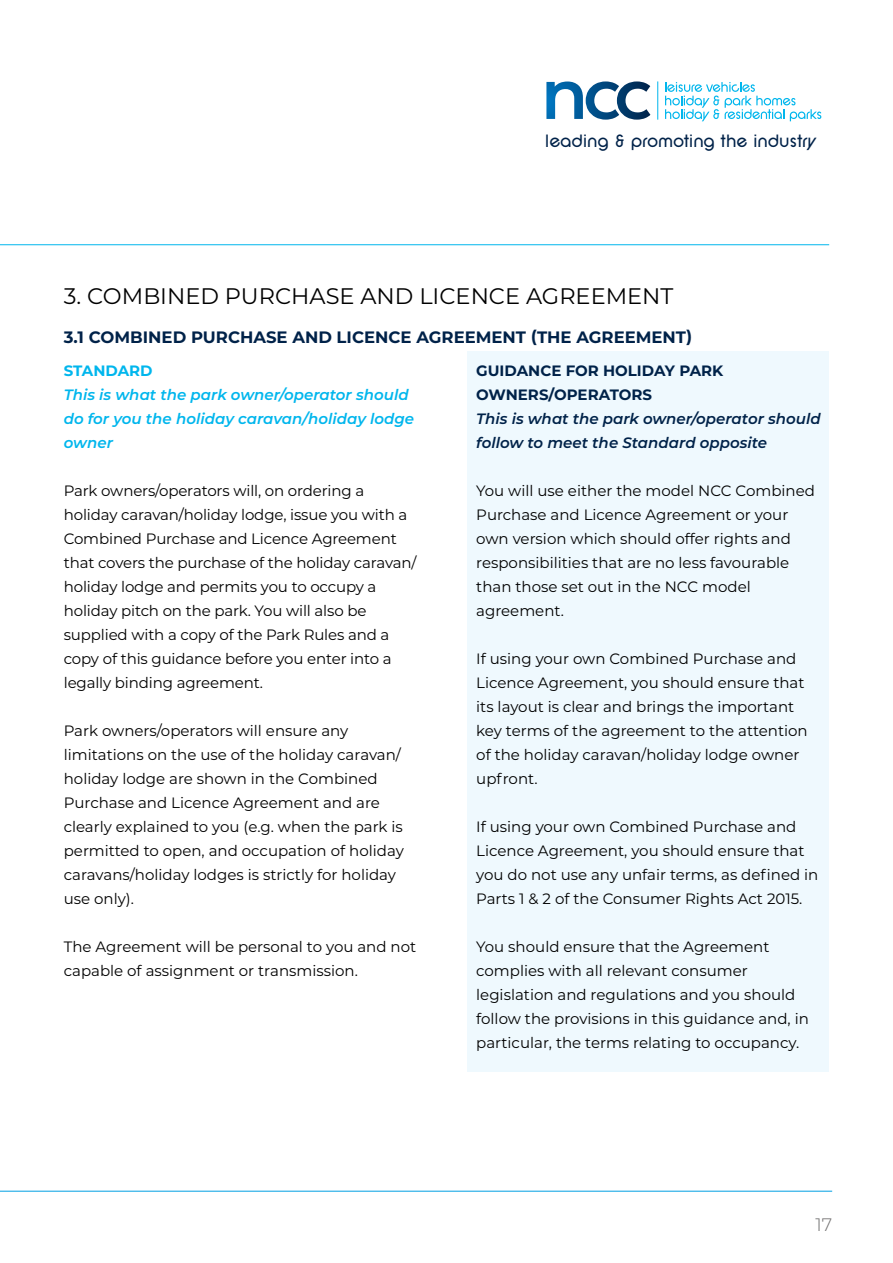
<style>
.page{position:relative;width:893px;height:1263px;background:#fff}
.page>*{position:absolute;margin:0;border:0;box-sizing:border-box;transform-origin:0 0}
.t1{font:22.5px "Montserrat";color:#000}
.t2{font:18.6px "SF New Republic";letter-spacing:-.015em;color:#002249}
.t3{font:300 18px "Montserrat";color:#706f6f}
.t4{font:700 16.5px "Montserrat";color:#002249}
.t5{font:15px/24px "Montserrat";color:#000}
.t6{font:italic 600 15px/24px "Montserrat";color:#00b6ed}
.t7{font:italic 600 15px/24px "Montserrat";color:#002249}
.t8{font:700 15px/24px "Montserrat";color:#002249}
.t9{font:700 15px "Montserrat";color:#00b6ed}
</style>
<div class="page">
<svg style="left:546px;top:81px;width:104px;height:39px"></svg>
<hr style="left:657px;top:82px;width:1px;height:37px;background:#00b6ed">
<svg style="left:665px;top:82px;width:156px;height:39px"></svg>
<hr style="left:0;top:244px;width:829px;height:1px;background:#00b6ed">
<hr style="left:0;top:1191px;width:832px;height:1px;background:#009fe3">
<div style="left:468px;top:352px;width:361px;height:720px;background:#eff9fe"></div>
<p class="t2" style="left:545px;top:131px;width:272px">leading &amp; promoting the industry</p>
<h1 class="t1" style="left:64px;top:280px;width:611px">3. COMBINED PURCHASE AND LICENCE AGREEMENT</h1>
<p class="t4" style="left:64px;top:325px;width:630px">3.1 COMBINED PURCHASE AND LICENCE AGREEMENT (THE AGREEMENT)</p>
<p class="t9" style="left:64px;top:360px;width:90px">STANDARD</p>
<p class="t6" style="left:64px;top:382px;width:352px">This is what the park owner/operator should do for you the holiday caravan/holiday lodge owner</p>
<p class="t5" style="left:64px;top:478px;width:354px">Park owners/operators will, on ordering a holiday caravan/holiday lodge, issue you with a Combined Purchase and Licence Agreement that covers the purchase of the holiday caravan/ holiday lodge and permits you to occupy a holiday pitch on the park. You will also be supplied with a copy of the Park Rules and a copy of this guidance before you enter into a legally binding agreement.</p>
<p class="t5" style="left:64px;top:718px;width:342px">Park owners/operators will ensure any limitations on the use of the holiday caravan/ holiday lodge are shown in the Combined Purchase and Licence Agreement and are clearly explained to you (e.g. when the park is permitted to open, and occupation of holiday caravans/holiday lodges is strictly for holiday use only).</p>
<p class="t5" style="left:64px;top:934px;width:354px">The Agreement will be personal to you and not capable of assignment or transmission.</p>
<p class="t8" style="left:476px;top:358px;width:249px">GUIDANCE FOR HOLIDAY PARK<br>OWNERS/OPERATORS</p>
<p class="t7" style="left:476px;top:406px;width:346px">This is what the park owner/operator should follow to meet the Standard opposite</p>
<p class="t5" style="left:476px;top:478px;width:340px">You will use either the model NCC Combined Purchase and Licence Agreement or your own version which should offer rights and responsibilities that are no less favourable than those set out in the NCC model agreement.</p>
<p class="t5" style="left:476px;top:646px;width:333px">If using your own Combined Purchase and Licence Agreement, you should ensure that its layout is clear and brings the important key terms of the agreement to the attention of the holiday caravan/holiday lodge owner upfront.</p>
<p class="t5" style="left:476px;top:814px;width:344px">If using your own Combined Purchase and Licence Agreement, you should ensure that you do not use any unfair terms, as defined in Parts 1 &amp; 2 of the Consumer Rights Act 2015.</p>
<p class="t5" style="left:476px;top:934px;width:334px">You should ensure that the Agreement complies with all relevant consumer legislation and regulations and you should follow the provisions in this guidance and, in particular, the terms relating to occupancy.</p>
<p class="t3" style="left:815px;top:1212px;width:18px">17</p>
</div>
